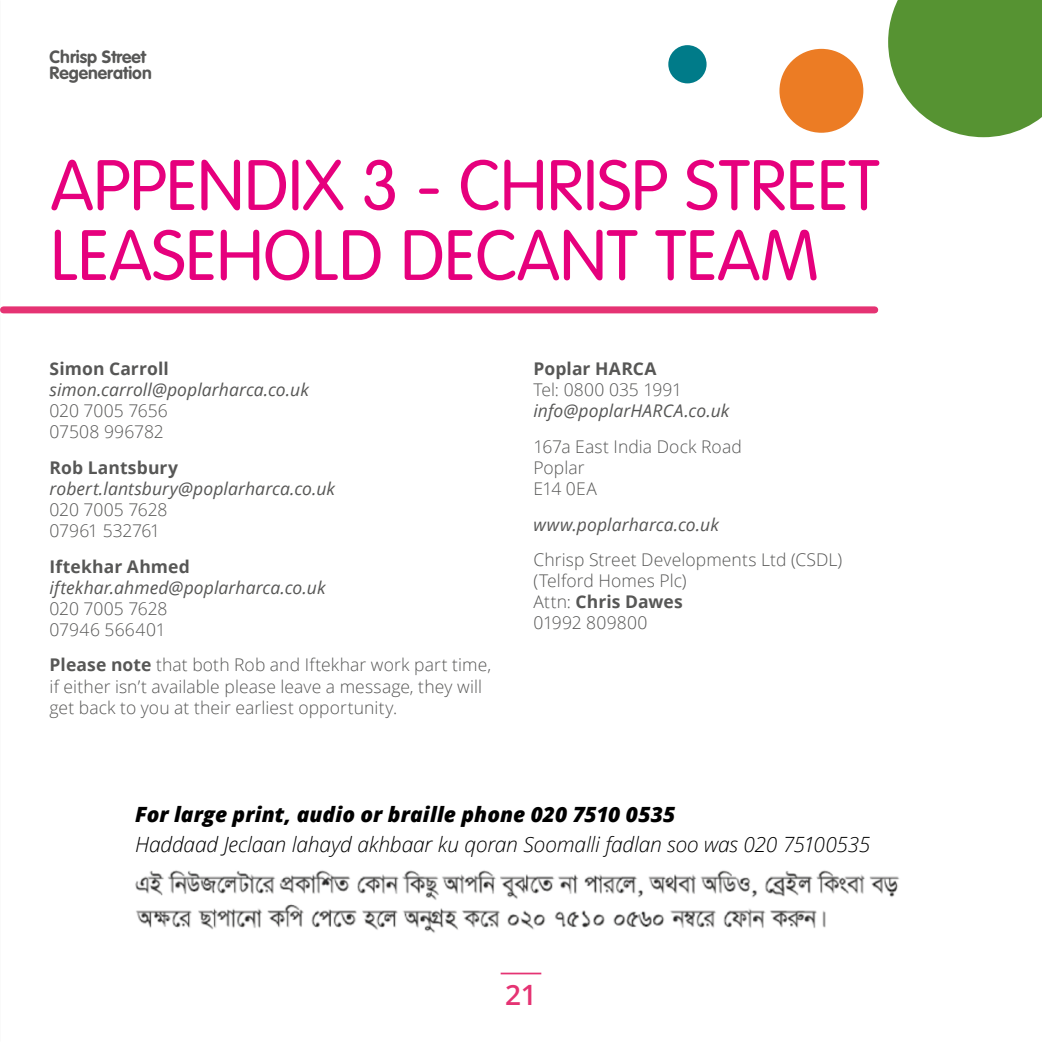
<style>
.page{position:relative;width:1042px;height:1042px;background:#fff}
.page>*{position:absolute;margin:0;border:0;box-sizing:border-box;transform-origin:0 0}
.t1{font:300 70px/70px "VAG Rounded";color:#e6007d}
.t2{font:600 28px "Open Sans";color:#e53373}
.t3{font:italic 300 21px "Open Sans";letter-spacing:-.01em;color:#000}
.t4{font:italic 800 21px "Open Sans";color:#000}
.t5{font:300 17.5px/21px "Open Sans";letter-spacing:.005em;color:#575756}
.t6{font:italic 17.5px "Open Sans";letter-spacing:.005em;color:#575756}
.t7{font:700 17.5px "Open Sans";letter-spacing:.005em;color:#575756}
.t8{font:700 17.5px/15.8px "VAG Rounded";color:#575756}
.t9{font:300 17.5px/21px "Open Sans";letter-spacing:-.015em;color:#575756}
.s1{font-weight:700}
</style>
<div class="page">
<div style="left:4px;top:306px;width:871px;height:7px;background:#e53373"></div>
<img style="left:135px;top:870px;width:765px;height:63px">
<svg style="left:888px;top:0;width:154px;height:137px;background:#699f49"></svg>
<div style="left:779px;top:49px;width:84px;height:84px;background:#ec7c24;border-radius:50%"></div>
<div style="left:668px;top:45px;width:38px;height:38px;background:#007b89;border-radius:50%"></div>
<hr style="left:501px;top:972px;width:40px;height:2px;background:#e53373">
<p class="t8" style="left:50px;top:49px;width:104px">Chrisp Street<br>Regeneration</p>
<h1 class="t1" style="left:51px;top:150px;width:830px">APPENDIX 3 - CHRISP STREET<br>LEASEHOLD DECANT TEAM</h1>
<p class="t7" style="left:50px;top:356px;width:121px">Simon Carroll</p>
<p class="t6" style="left:50px;top:377px;width:261px">simon.carroll@poplarharca.co.uk</p>
<p class="t5" style="left:50px;top:399px;width:120px">020 7005 7656<br>07508 996782</p>
<p class="t7" style="left:50px;top:455px;width:130px">Rob Lantsbury</p>
<p class="t6" style="left:50px;top:476px;width:287px">robert.lantsbury@poplarharca.co.uk</p>
<p class="t9" style="left:50px;top:498px;width:119px">020 7005 7628<br>07961 532761</p>
<p class="t7" style="left:50px;top:554px;width:142px">Iftekhar Ahmed</p>
<p class="t6" style="left:50px;top:575px;width:277px">iftekhar.ahmed@poplarharca.co.uk</p>
<p class="t5" style="left:50px;top:597px;width:119px">020 7005 7628<br>07946 566401</p>
<p class="t5" style="left:50px;top:654px;width:443px"><span class="s1">Please note</span> that both Rob and Iftekhar work part time, if either isn’t available please leave a message, they will get back to you at their earliest opportunity.</p>
<p class="t7" style="left:533px;top:356px;width:125px">Poplar HARCA</p>
<p class="t5" style="left:533px;top:378px;width:150px">Tel: 0800 035 1991</p>
<p class="t6" style="left:533px;top:398px;width:197px">info@poplarHARCA.co.uk</p>
<p class="t5" style="left:533px;top:435px;width:210px">167a East India Dock Road<br>Poplar<br>E14 0EA</p>
<p class="t6" style="left:533px;top:512px;width:187px">www.poplarharca.co.uk</p>
<p class="t5" style="left:533px;top:549px;width:310px">Chrisp Street Developments Ltd (CSDL) (Telford Homes Plc)<br>Attn: <span class="s1">Chris Dawes<br></span>01992 809800</p>
<p class="t4" style="left:135px;top:799px;width:541px">For large print, audio or braille phone 020 7510 0535</p>
<p class="t3" style="left:135px;top:830px;width:736px">Haddaad Jeclaan lahayd akhbaar ku qoran Soomalli fadlan soo was 020 75100535</p>
<h2 class="t2" style="left:505px;top:976px;width:33px">21</h2>
</div>
